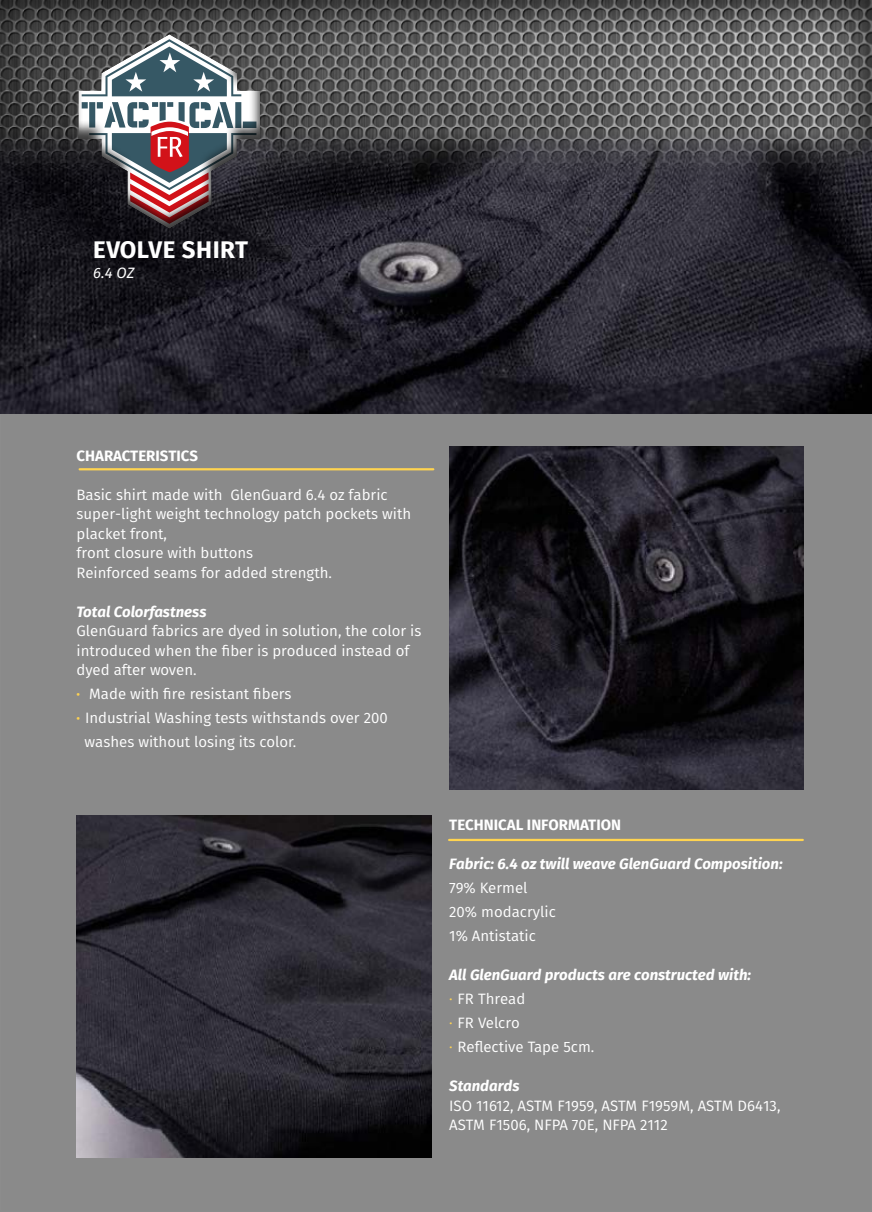
<style>
.page{position:relative;width:872px;height:1212px;background:#fff}
.page>*{position:absolute;margin:0;border:0;box-sizing:border-box;transform-origin:0 0}
.t1{font:700 24px "Fira Sans";letter-spacing:.02em;color:#fff}
.t2{font:15px/19.5px "Fira Sans";color:#fff}
.t3{font:italic 700 15px/24px "Fira Sans";color:#fff}
.t4{font:700 15px "Fira Sans";color:#fff}
.t5{font:italic 15px "Fira Sans";color:#fff}
.s1{font-weight:700;color:#fed251}
.s2{font-weight:400;font-style:normal;color:#fed251}
.s3{font-weight:400;font-style:normal}
</style>
<div class="page">
<div style="left:0;top:101px;width:872px;height:1111px;background:#8a8a8a"></div>
<img style="left:0;top:191px;width:872px;height:222px">
<div style="left:0;top:0;width:872px;height:191px;background:#000;opacity:.74"></div>
<div style="left:76px;top:34px;width:184px;height:196px;background:#000;opacity:.75"></div>
<img style="left:449px;top:447px;width:355px;height:342px">
<hr style="left:449px;top:839px;width:353px;height:2px;background:#ffd450">
<hr style="left:80px;top:468px;width:353px;height:2px;background:#ffd450">
<img style="left:77px;top:816px;width:354px;height:342px">
<h1 class="t1" style="left:93px;top:229px;width:156px">EVOLVE SHIRT</h1>
<p class="t5" style="left:93px;top:261px;width:43px">6.4 OZ</p>
<p class="t4" style="left:77px;top:443px;width:123px">CHARACTERISTICS</p>
<p class="t2" style="left:77px;top:485px;width:336px">Basic shirt made with GlenGuard 6.4 oz fabric super-light weight technology patch pockets with placket front,<br>front closure with buttons<br>Reinforced seams for added strength.</p>
<p class="t3" style="left:77px;top:599px;width:131px">Total Colorfastness</p>
<p class="t2" style="left:77px;top:621px;width:346px">GlenGuard fabrics are dyed in solution, the color is introduced when the fiber is produced instead of dyed after woven.</p>
<p class="t2" style="left:77px;top:684px;width:216px"><span class="s1">·</span> Made with fire resistant fibers</p>
<p class="t2" style="left:77px;top:708px;width:313px"><span class="s1">·</span> Industrial Washing tests withstands over 200</p>
<p class="t2" style="left:85px;top:732px;width:213px">washes without losing its color.</p>
<p class="t4" style="left:449px;top:812px;width:173px">TECHNICAL INFORMATION</p>
<p class="t3" style="left:449px;top:851px;width:335px">Fabric: 6.4 oz twill weave GlenGuard Composition:</p>
<p class="t2" style="left:449px;top:875px;width:108px;line-height:24px">79% Kermel<br>20% modacrylic<br>1% Antistatic</p>
<p class="t3" style="left:449px;top:962px;width:303px">All GlenGuard products are constructed with: <span class="s2">·</span> <span class="s3">FR Thread<br></span><span class="s2">·</span> <span class="s3">FR Velcro<br></span><span class="s2">·</span> <span class="s3">Reflective Tape 5cm.</span></p>
<p class="t3" style="left:449px;top:1073px;width:72px">Standards</p>
<p class="t2" style="left:449px;top:1095px;width:333px">ISO 11612, ASTM F1959, ASTM F1959M, ASTM D6413,<br>ASTM F1506, NFPA 70E, NFPA 2112</p>
</div>
